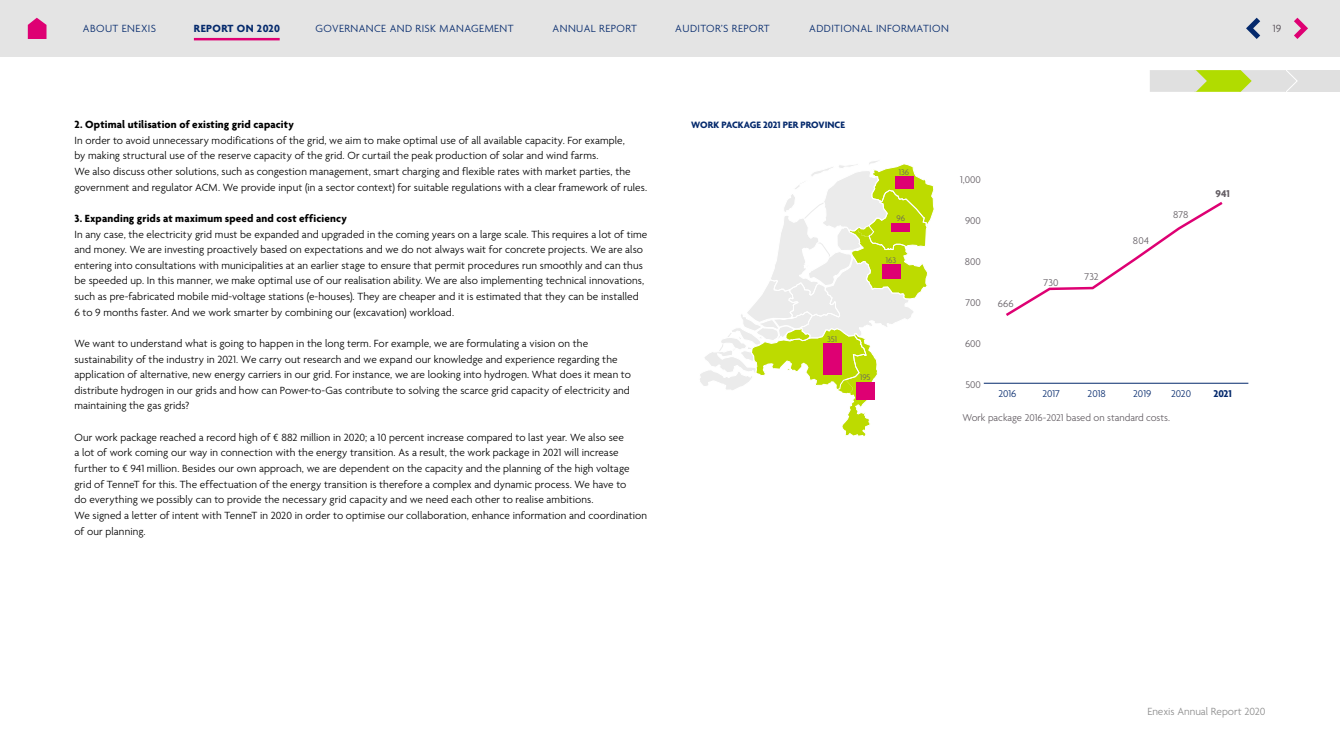
<style>
.page{position:relative;width:1340px;height:755px;background:#fff}
.page>*{position:absolute;margin:0;border:0;box-sizing:border-box;transform-origin:0 0}
.Paragraph_Body{font:300 11.25px/15.6px "Agenda";letter-spacing:.01em;color:#000}
.t1{font:300 11.25px "Agenda";letter-spacing:.035em;color:#04296c}
.t2{font:300 11.25px "Agenda";color:#8d8d8d}
.t3{font:700 11.25px "Agenda";letter-spacing:.035em;color:#04296c}
.t4{font:11.25px "Agenda";color:#635d63}
.t5{font:300 10.62px "Agenda";color:#635d63}
.t6{font:300 10.62px "Agenda";color:#04296c}
.t7{font:700 10.62px "Agenda";color:#04296c}
.t8{font:700 10.62px "Agenda";color:#635d63}
.Header_4_spancolumns{font:700 10px "Agenda";color:#04296c}
.t9{font:300 8.75px "Agenda";color:#635d63}
.s1{font-weight:700}
</style>
<div class="page">
<div style="left:1285px;top:70px;width:54px;height:22px;background:#e0e0e0"></div>
<svg style="left:1150px;top:70px;width:147px;height:22px;background:#d2df9d"></svg>
<svg style="left:700px;top:161px;width:234px;height:276px"></svg>
<svg style="left:1006px;top:202px;width:216px;height:114px"></svg>
<hr style="left:983px;top:383px;width:265px;height:1px;background:#04296c">
<div style="left:894px;top:177px;width:19px;height:12px;background:#de0073"></div>
<div style="left:891px;top:223px;width:18px;height:9px;background:#de0073"></div>
<div style="left:882px;top:265px;width:18px;height:14px;background:#de0073"></div>
<div style="left:823px;top:344px;width:18px;height:31px;background:#de0073"></div>
<div style="left:855px;top:382px;width:19px;height:17px;background:#de0073"></div>
<div style="left:0;top:0;width:1339px;height:57px;background:#e4e4e4"></div>
<svg style="left:1294px;top:18px;width:13px;height:21px"></svg>
<svg style="left:1246px;top:18px;width:14px;height:21px"></svg>
<svg style="left:28px;top:18px;width:18px;height:21px"></svg>
<hr style="left:194px;top:38px;width:86px;height:2px;background:#de0073">
<p class="t1" style="left:83px;top:23px;width:75px">ABOUT ENEXIS</p>
<p class="t3" style="left:194px;top:23px;width:88px">REPORT ON 2020</p>
<p class="t1" style="left:315px;top:23px;width:200px">GOVERNANCE AND RISK MANAGEMENT</p>
<p class="t1" style="left:552px;top:23px;width:86px">ANNUAL REPORT</p>
<p class="t1" style="left:675px;top:23px;width:96px">AUDITOR’S REPORT</p>
<p class="t1" style="left:809px;top:23px;width:141px">ADDITIONAL INFORMATION</p>
<p class="t4" style="left:1272px;top:22px;width:10px">19</p>
<p class="Paragraph_Body" style="left:74px;top:117px;width:574px"><span class="s1">2. Optimal utilisation of existing grid capacity<br></span>In order to avoid unnecessary modifications of the grid, we aim to make optimal use of all available capacity. For example,<br>by making structural use of the reserve capacity of the grid. Or curtail the peak production of solar and wind farms.<br>We also discuss other solutions, such as congestion management, smart charging and flexible rates with market parties, the government and regulator ACM. We provide input (in a sector context) for suitable regulations with a clear framework of rules.</p>
<p class="Paragraph_Body" style="left:74px;top:211px;width:574px"><span class="s1">3. Expanding grids at maximum speed and cost efficiency<br></span>In any case, the electricity grid must be expanded and upgraded in the coming years on a large scale. This requires a lot of time and money. We are investing proactively based on expectations and we do not always wait for concrete projects. We are also entering into consultations with municipalities at an earlier stage to ensure that permit procedures run smoothly and can thus be speeded up. In this manner, we make optimal use of our realisation ability. We are also implementing technical innovations, such as pre-fabricated mobile mid-voltage stations (e-houses). They are cheaper and it is estimated that they can be installed<br>6 to 9 months faster. And we work smarter by combining our (excavation) workload.</p>
<p class="Paragraph_Body" style="left:74px;top:336px;width:558px">We want to understand what is going to happen in the long term. For example, we are formulating a vision on the sustainability of the industry in 2021. We carry out research and we expand our knowledge and experience regarding the application of alternative, new energy carriers in our grid. For instance, we are looking into hydrogen. What does it mean to distribute hydrogen in our grids and how can Power-to-Gas contribute to solving the scarce grid capacity of electricity and maintaining the gas grids?</p>
<p class="Paragraph_Body" style="left:74px;top:430px;width:574px">Our work package reached a record high of € 882 million in 2020; a 10 percent increase compared to last year. We also see<br>a lot of work coming our way in connection with the energy transition. As a result, the work package in 2021 will increase further to € 941 million. Besides our own approach, we are dependent on the capacity and the planning of the high voltage grid of TenneT for this. The effectuation of the energy transition is therefore a complex and dynamic process. We have to<br>do everything we possibly can to provide the necessary grid capacity and we need each other to realise ambitions.<br>We signed a letter of intent with TenneT in 2020 in order to optimise our collaboration, enhance information and coordination of our planning.</p>
<p class="Header_4_spancolumns" style="left:691px;top:119px;width:155px">WORK PACKAGE 2021 PER PROVINCE</p>
<p class="t9" style="left:898px;top:168px;width:12px">136</p>
<p class="t9" style="left:896px;top:214px;width:10px">96</p>
<p class="t9" style="left:885px;top:255px;width:12px">163</p>
<p class="t9" style="left:827px;top:334px;width:12px">351</p>
<p class="t9" style="left:860px;top:372px;width:12px">195</p>
<p class="t5" style="left:960px;top:174px;width:22px">1,000</p>
<p class="t5" style="left:965px;top:215px;width:17px">900</p>
<p class="t5" style="left:965px;top:256px;width:18px">800</p>
<p class="t5" style="left:965px;top:297px;width:17px">700</p>
<p class="t5" style="left:965px;top:337px;width:17px">600</p>
<p class="t5" style="left:965px;top:378px;width:17px">500</p>
<p class="t5" style="left:962px;top:411px;width:209px">Work package 2016-2021 based on standard costs.</p>
<p class="t8" style="left:1215px;top:188px;width:16px">941</p>
<p class="t5" style="left:1172px;top:209px;width:17px">878</p>
<p class="t5" style="left:1132px;top:235px;width:18px">804</p>
<p class="t5" style="left:1084px;top:271px;width:16px">732</p>
<p class="t5" style="left:1043px;top:276px;width:17px">730</p>
<p class="t5" style="left:997px;top:298px;width:17px">666</p>
<p class="t6" style="left:998px;top:387px;width:20px">2016</p>
<p class="t6" style="left:1042px;top:387px;width:19px">2017</p>
<p class="t6" style="left:1087px;top:387px;width:20px">2018</p>
<p class="t6" style="left:1133px;top:387px;width:20px">2019</p>
<p class="t6" style="left:1171px;top:387px;width:21px">2020</p>
<p class="t7" style="left:1213px;top:387px;width:20px">2021</p>
<p class="t2" style="left:1147px;top:705px;width:120px">Enexis Annual Report 2020</p>
</div>
